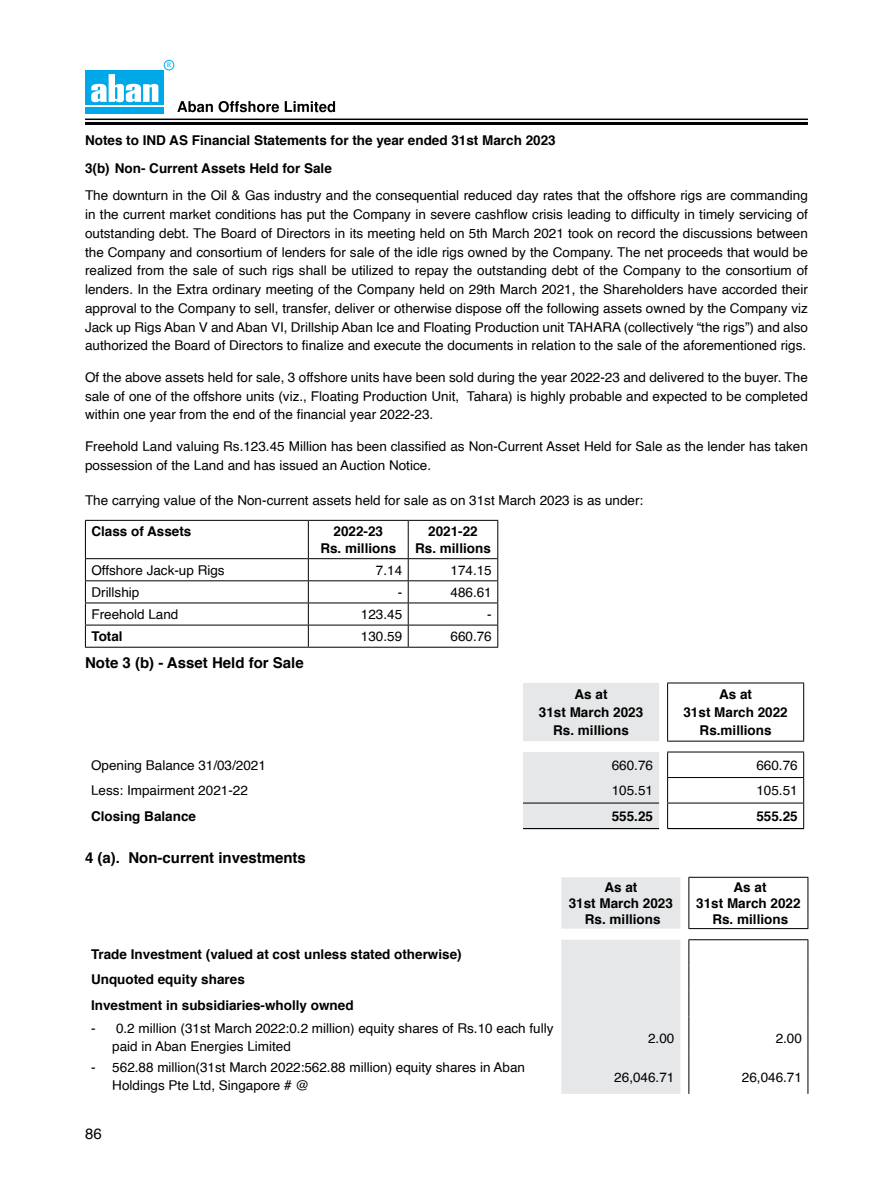
<style>
.page{position:relative;width:893px;height:1191px;background:#fff}
.page>*{position:absolute;margin:0;border:0;box-sizing:border-box;transform-origin:0 0}
.t1{font:700 15px "Helvetica";color:#000}
.t2{font:15px "Helvetica";color:#000}
.t3{font:13.5px/18.8px "Helvetica";color:#000}
.t4{font:700 13.5px/16.2px "Helvetica";color:#000;text-align:center}
.t5{font:7.05px "Times New Roman";color:#00a8e8}
</style>
<div class="page">
<div style="left:85px;top:70px;width:79px;height:35px;background:#00a8e8"></div>
<div style="left:85px;top:107px;width:79px;height:7px;background:#00a8e8"></div>
<svg style="left:91px;top:60px;width:244px;height:52px"></svg>
<hr style="left:85px;top:119px;width:723px;height:1px;background:#000">
<hr style="left:85px;top:122px;width:723px;height:3px;background:#000">
<hr style="left:85px;top:520px;width:223px;height:1px;background:#000">
<hr style="left:85px;top:521px;width:1px;height:37px;background:#000">
<hr style="left:308px;top:520px;width:100px;height:1px;background:#000">
<hr style="left:308px;top:521px;width:1px;height:37px;background:#000">
<hr style="left:408px;top:520px;width:90px;height:1px;background:#000">
<hr style="left:408px;top:521px;width:1px;height:37px;background:#000">
<hr style="left:497px;top:521px;width:1px;height:37px;background:#000">
<hr style="left:85px;top:558px;width:223px;height:1px;background:#000">
<hr style="left:308px;top:558px;width:100px;height:1px;background:#000">
<hr style="left:408px;top:558px;width:90px;height:1px;background:#000">
<hr style="left:85px;top:580px;width:223px;height:1px;background:#000">
<hr style="left:308px;top:580px;width:100px;height:1px;background:#000">
<hr style="left:408px;top:580px;width:90px;height:1px;background:#000">
<hr style="left:85px;top:602px;width:223px;height:1px;background:#000">
<hr style="left:308px;top:602px;width:100px;height:1px;background:#000">
<hr style="left:408px;top:602px;width:90px;height:1px;background:#000">
<hr style="left:85px;top:624px;width:223px;height:1px;background:#000">
<svg style="left:85px;top:559px;width:1px;height:88px"></svg>
<hr style="left:308px;top:624px;width:100px;height:1px;background:#000">
<svg style="left:308px;top:559px;width:1px;height:88px"></svg>
<hr style="left:408px;top:624px;width:90px;height:1px;background:#000">
<svg style="left:408px;top:559px;width:1px;height:88px"></svg>
<svg style="left:497px;top:559px;width:1px;height:88px"></svg>
<hr style="left:85px;top:647px;width:223px;height:1px;background:#000">
<hr style="left:308px;top:647px;width:100px;height:1px;background:#000">
<hr style="left:408px;top:647px;width:90px;height:1px;background:#000">
<svg style="left:523px;top:683px;width:136px;height:145px;background:#e6e7e8"></svg>
<hr style="left:523px;top:828px;width:136px;height:1px;background:#000">
<svg style="left:667px;top:752px;width:1px;height:76px"></svg>
<svg style="left:803px;top:752px;width:1px;height:76px"></svg>
<hr style="left:667px;top:828px;width:137px;height:1px;background:#000">
<hr style="left:523px;top:802px;width:136px;height:1px;background:#000">
<hr style="left:667px;top:802px;width:137px;height:1px;background:#000">
<hr style="left:667px;top:751px;width:137px;height:1px;background:#000">
<hr style="left:667px;top:777px;width:137px;height:1px;background:#000">
<hr style="left:667px;top:682px;width:137px;height:1px;background:#000">
<hr style="left:667px;top:683px;width:1px;height:57px;background:#000">
<hr style="left:803px;top:683px;width:1px;height:57px;background:#000">
<hr style="left:667px;top:740px;width:137px;height:1px;background:#000">
<div style="left:561px;top:877px;width:119px;height:216px;background:#e6e7e8"></div>
<hr style="left:688px;top:939px;width:120px;height:1px;background:#000">
<svg style="left:688px;top:940px;width:1px;height:76px"></svg>
<svg style="left:807px;top:940px;width:1px;height:76px"></svg>
<hr style="left:688px;top:1016px;width:1px;height:39px;background:#000">
<hr style="left:807px;top:1016px;width:1px;height:39px;background:#000">
<hr style="left:688px;top:1055px;width:1px;height:38px;background:#000">
<hr style="left:807px;top:1055px;width:1px;height:38px;background:#000">
<hr style="left:688px;top:877px;width:120px;height:1px;background:#000">
<hr style="left:688px;top:877px;width:1px;height:51px;background:#000">
<hr style="left:807px;top:877px;width:1px;height:51px;background:#000">
<hr style="left:688px;top:928px;width:120px;height:1px;background:#000">
<p class="t5" style="left:167px;top:60px;width:6px">R</p>
<p class="t4" style="left:85px;top:133px;width:472px">Notes to IND AS Financial Statements for the year ended 31st March 2023</p>
<p class="t4" style="left:85px;top:160px;width:248px">3(b) Non- Current Assets Held for Sale</p>
<p class="t3" style="left:85px;top:187px;width:724px;text-align:justify">The downturn in the Oil &amp; Gas industry and the consequential reduced day rates that the offshore rigs are commanding in the current market conditions has put the Company in severe cashflow crisis leading to difficulty in timely servicing of outstanding debt. The Board of Directors in its meeting held on 5th March 2021 took on record the discussions between the Company and consortium of lenders for sale of the idle rigs owned by the Company. The net proceeds that would be realized from the sale of such rigs shall be utilized to repay the outstanding debt of the Company to the consortium of lenders. In the Extra ordinary meeting of the Company held on 29th March 2021, the Shareholders have accorded their approval to the Company to sell, transfer, deliver or otherwise dispose off the following assets owned by the Company viz Jack up Rigs Aban V and Aban VI, Drillship Aban Ice and Floating Production unit TAHARA (collectively “the rigs”) and also authorized the Board of Directors to finalize and execute the documents in relation to the sale of the aforementioned rigs.</p>
<p class="t3" style="left:85px;top:368px;width:724px;text-align:justify">Of the above assets held for sale, 3 offshore units have been sold during the year 2022-23 and delivered to the buyer. The sale of one of the offshore units (viz., Floating Production Unit, Tahara) is highly probable and expected to be completed within one year from the end of the financial year 2022-23.</p>
<p class="t3" style="left:85px;top:437px;width:724px">Freehold Land valuing Rs.123.45 Million has been classified as Non-Current Asset Held for Sale as the lender has taken possession of the Land and has issued an Auction Notice.</p>
<p class="t3" style="left:85px;top:492px;width:560px">The carrying value of the Non-current assets held for sale as on 31st March 2023 is as under:</p>
<p class="t4" style="left:91px;top:524px;width:102px">Class of Assets</p>
<p class="t4" style="left:320px;top:524px;width:77px">2022-23<br>Rs. millions</p>
<p class="t4" style="left:415px;top:524px;width:77px">2021-22<br>Rs. millions</p>
<p class="t3" style="left:91px;top:561px;width:135px">Offshore Jack-up Rigs</p>
<p class="t3" style="left:376px;top:561px;width:28px">7.14</p>
<p class="t3" style="left:450px;top:561px;width:43px">174.15</p>
<p class="t3" style="left:91px;top:583px;width:49px">Drillship</p>
<p class="t3" style="left:398px;top:583px;width:6px">-</p>
<p class="t3" style="left:450px;top:583px;width:43px">486.61</p>
<p class="t3" style="left:91px;top:605px;width:89px">Freehold Land</p>
<p class="t3" style="left:361px;top:605px;width:43px">123.45</p>
<p class="t3" style="left:487px;top:605px;width:6px">-</p>
<p class="t4" style="left:91px;top:628px;width:33px">Total</p>
<p class="t3" style="left:361px;top:627px;width:43px">130.59</p>
<p class="t3" style="left:450px;top:627px;width:43px">660.76</p>
<p class="t1" style="left:85px;top:650px;width:220px">Note 3 (b) - Asset Held for Sale</p>
<p class="t4" style="left:539px;top:685px;width:106px;line-height:18px">As at<br>31st March 2023<br>Rs. millions</p>
<p class="t4" style="left:683px;top:685px;width:106px;line-height:18px">As at<br>31st March 2022<br>Rs.millions</p>
<p class="t3" style="left:91px;top:756px;width:176px">Opening Balance 31/03/2021</p>
<p class="t3" style="left:612px;top:756px;width:43px">660.76</p>
<p class="t3" style="left:756px;top:756px;width:43px">660.76</p>
<p class="t3" style="left:91px;top:781px;width:158px">Less: Impairment 2021-22</p>
<p class="t3" style="left:612px;top:781px;width:43px">105.51</p>
<p class="t3" style="left:756px;top:781px;width:43px">105.51</p>
<p class="t4" style="left:91px;top:808px;width:107px">Closing Balance</p>
<p class="t4" style="left:612px;top:808px;width:43px">555.25</p>
<p class="t4" style="left:756px;top:808px;width:43px">555.25</p>
<p class="t1" style="left:85px;top:846px;width:222px">4 (a). Non-current investments</p>
<p class="t4" style="left:569px;top:879px;width:106px">As at<br>31st March 2023<br>Rs. millions</p>
<p class="t4" style="left:696px;top:879px;width:106px">As at<br>31st March 2022<br>Rs. millions</p>
<p class="t4" style="left:91px;top:941px;width:372px;line-height:25.5px;text-align:left">Trade Investment (valued at cost unless stated otherwise)<br>Unquoted equity shares<br>Investment in subsidiaries-wholly owned</p>
<p class="t3" style="left:112px;top:1019px;width:443px;line-height:18px;text-indent:-21px">- 0.2 million (31st March 2022:0.2 million) equity shares of Rs.10 each fully paid in Aban Energies Limited</p>
<p class="t3" style="left:648px;top:1029px;width:28px">2.00</p>
<p class="t3" style="left:776px;top:1029px;width:28px">2.00</p>
<p class="t3" style="left:112px;top:1058px;width:414px;line-height:18px;text-indent:-21px">- 562.88 million(31st March 2022:562.88 million) equity shares in Aban<br>Holdings Pte Ltd, Singapore # @</p>
<p class="t3" style="left:614px;top:1068px;width:62px">26,046.71</p>
<p class="t3" style="left:742px;top:1068px;width:62px">26,046.71</p>
<p class="t2" style="left:85px;top:1121px;width:18px">86</p>
</div>
